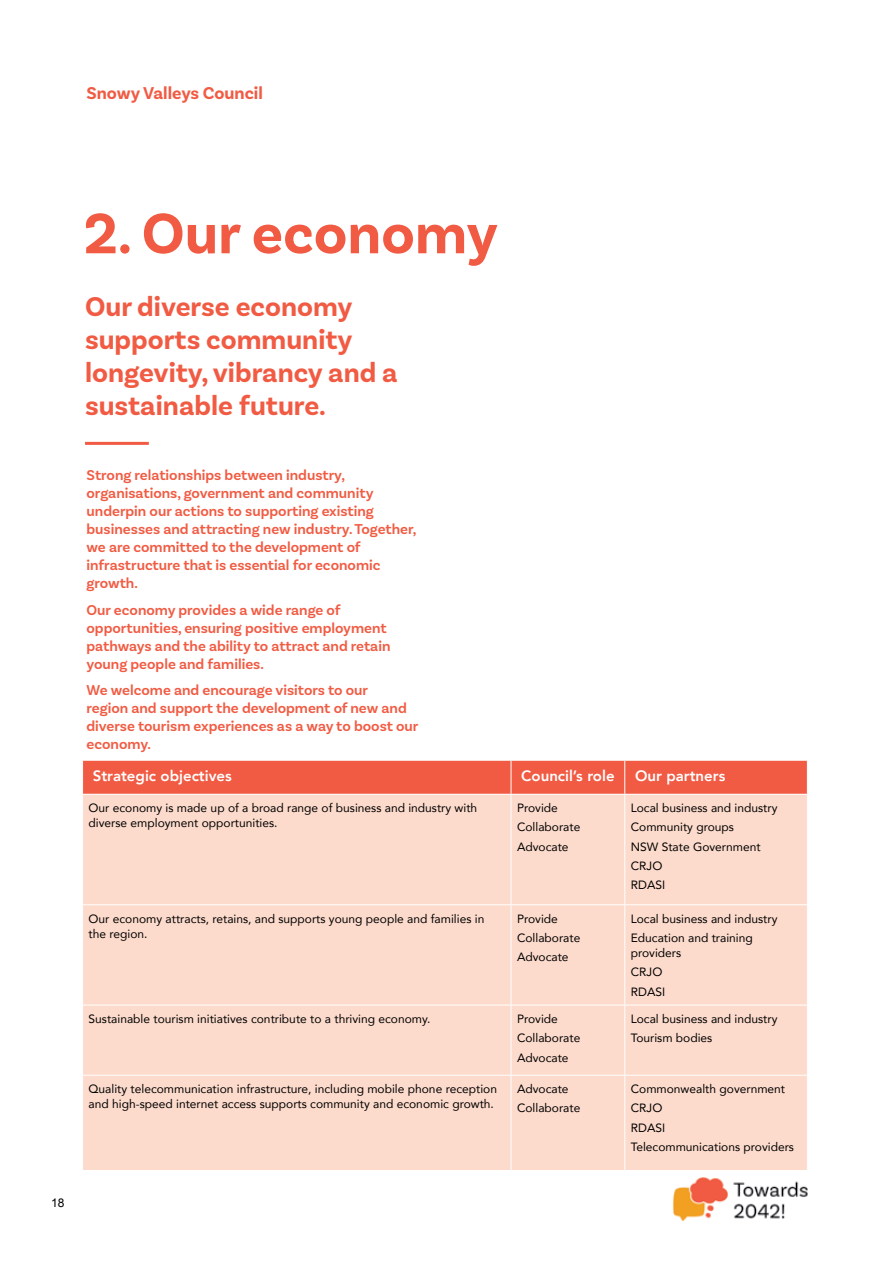
<style>
.page{position:relative;width:893px;height:1263px;background:#fff}
.page>*{position:absolute;margin:0;border:0;box-sizing:border-box;transform-origin:0 0}
.t1{font:700 60px "Basic Sans";color:#f15b43}
.t2{font:700 28.5px/33px "Basic Sans";color:#f15b43}
.t3{font:700 18px "Basic Sans";color:#f15b43}
.t4{font:600 15px/18px "Basic Sans";color:#f15b43}
.t5{font:800 15px "Avenir";color:#fff}
.t6{font:12px/19.2px "Avenir";color:#000}
.t7{font:12px "Arial";color:#000}
</style>
<div class="page">
<img style="left:672px;top:1178px;width:136px;height:43px">
<div style="left:83px;top:761px;width:724px;height:33px;background:#f15b43"></div>
<div style="left:83px;top:795px;width:724px;height:375px;background:#fddbcc"></div>
<hr style="left:511px;top:795px;width:1px;height:109px;background:#fff">
<hr style="left:624px;top:795px;width:1px;height:109px;background:#fff">
<hr style="left:511px;top:905px;width:1px;height:100px;background:#fff">
<hr style="left:624px;top:905px;width:1px;height:100px;background:#fff">
<hr style="left:511px;top:1005px;width:1px;height:70px;background:#fff">
<hr style="left:511px;top:1075px;width:1px;height:95px;background:#fff">
<hr style="left:624px;top:1005px;width:1px;height:70px;background:#fff">
<hr style="left:624px;top:1075px;width:1px;height:95px;background:#fff">
<hr style="left:82px;top:904px;width:429px;height:1px;background:#fff">
<hr style="left:511px;top:904px;width:114px;height:1px;background:#fff">
<hr style="left:625px;top:904px;width:182px;height:1px;background:#fff">
<hr style="left:82px;top:1005px;width:429px;height:1px;background:#fff">
<hr style="left:511px;top:1005px;width:114px;height:1px;background:#fff">
<hr style="left:625px;top:1005px;width:182px;height:1px;background:#fff">
<hr style="left:82px;top:1075px;width:429px;height:1px;background:#fff">
<hr style="left:511px;top:1075px;width:114px;height:1px;background:#fff">
<hr style="left:625px;top:1075px;width:182px;height:1px;background:#fff">
<hr style="left:511px;top:761px;width:1px;height:33px;background:#fff">
<hr style="left:624px;top:761px;width:1px;height:33px;background:#fff">
<hr style="left:85px;top:442px;width:64px;height:3px;background:#f15b43">
<h3 class="t3" style="left:87px;top:82px;width:178px">Snowy Valleys Council</h3>
<p class="t7" style="left:51px;top:1194px;width:15px">18</p>
<h1 class="t1" style="left:84px;top:197px;width:416px">2. Our economy</h1>
<h2 class="t2" style="left:85px;top:290px;width:314px">Our diverse economy supports community longevity, vibrancy and a sustainable future.</h2>
<p class="t4" style="left:87px;top:466px;width:331px">Strong relationships between industry, organisations, government and community underpin our actions to supporting existing businesses and attracting new industry. Together, we are committed to the development of infrastructure that is essential for economic growth.</p>
<p class="t4" style="left:87px;top:601px;width:305px">Our economy provides a wide range of opportunities, ensuring positive employment pathways and the ability to attract and retain young people and families.</p>
<p class="t4" style="left:87px;top:681px;width:333px">We welcome and encourage visitors to our<br>region and support the development of new and diverse tourism experiences as a way to boost our economy.</p>
<p class="t5" style="left:93px;top:764px;width:140px">Strategic objectives</p>
<p class="t5" style="left:521px;top:764px;width:95px">Council’s role</p>
<p class="t5" style="left:635px;top:764px;width:92px">Our partners</p>
<p class="t6" style="left:89px;top:800px;width:390px;line-height:15px">Our economy is made up of a broad range of business and industry with diverse employment opportunities.</p>
<p class="t6" style="left:517px;top:798px;width:65px">Provide<br>Collaborate<br>Advocate</p>
<p class="t6" style="left:631px;top:798px;width:148px">Local business and industry<br>Community groups<br>NSW State Government<br>CRJO<br>RDASI</p>
<p class="t6" style="left:89px;top:911px;width:397px;line-height:15px">Our economy attracts, retains, and supports young people and families in the region.</p>
<p class="t6" style="left:517px;top:909px;width:65px">Provide<br>Collaborate<br>Advocate</p>
<p class="t6" style="left:631px;top:909px;width:148px">Local business and industry<br>Education and training</p>
<p class="t6" style="left:631px;top:943px;width:52px">providers<br>CRJO<br>RDASI</p>
<p class="t6" style="left:89px;top:1009px;width:343px">Sustainable tourism initiatives contribute to a thriving economy.</p>
<p class="t6" style="left:517px;top:1009px;width:65px">Provide<br>Collaborate<br>Advocate</p>
<p class="t6" style="left:631px;top:1009px;width:148px">Local business and industry<br>Tourism bodies</p>
<p class="t6" style="left:89px;top:1081px;width:410px;line-height:15px">Quality telecommunication infrastructure, including mobile phone reception and high-speed internet access supports community and economic growth.</p>
<p class="t6" style="left:517px;top:1079px;width:65px">Advocate<br>Collaborate</p>
<p class="t6" style="left:631px;top:1079px;width:165px">Commonwealth government<br>CRJO<br>RDASI<br>Telecommunications providers</p>
</div>
